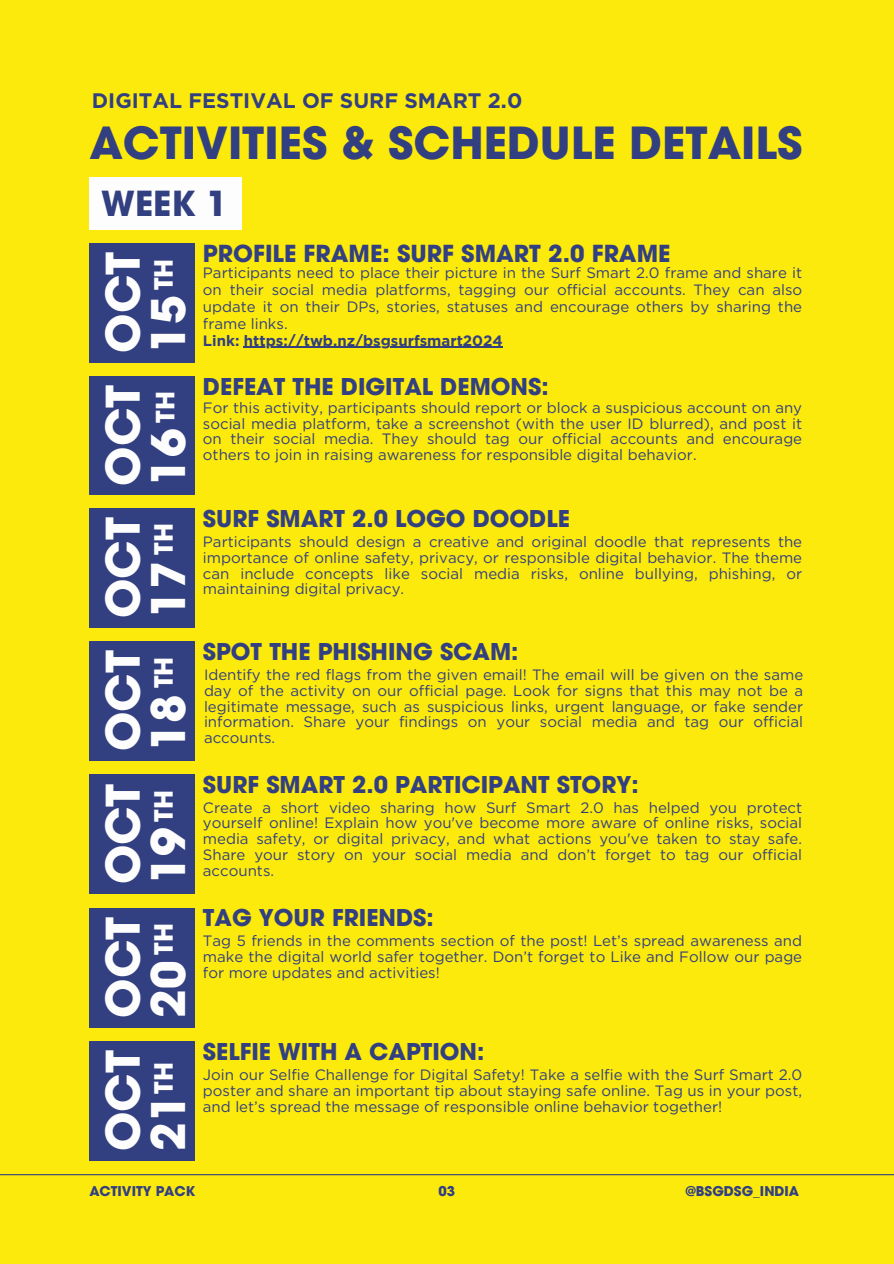
<style>
.page{position:relative;width:894px;height:1264px;background:#fff}
.page>*{position:absolute;margin:0;border:0;box-sizing:border-box;transform-origin:0 0}
.t1{font:700 46.2px/45.6px "ITC Avant Garde Pro";color:#fdfdfd}
.t2{font:700 44.25px "ITC Avant Garde Pro";color:#323f80}
.t3{font:700 34.5px "ITC Avant Garde Pro";color:#323f80}
.t4{font:700 25.2px "ITC Avant Garde Pro";color:#fdfdfd}
.t5{font:700 23.4px "ITC Avant Garde Pro";color:#323f80}
.t6{font:700 23.1px "ITC Avant Garde Pro";color:#323f80}
.t7{font:700 21px "Gotham";color:#323f80}
.t8{font:15px/15.8px "Gotham";color:#323f80;text-align:justify}
.t9{font:700 15px "Gotham";color:#323f80}
.t10{font:700 13.5px "ITC Avant Garde Pro";color:#323f80}
</style>
<div class="page">
<div style="left:0;top:0;width:893px;height:1263px;background:#fcea0d"></div>
<div style="left:89px;top:243px;width:106px;height:119px;background:#323f80"></div>
<hr style="left:244px;top:347px;width:259px;height:1px;background:#323f80">
<div style="left:89px;top:376px;width:106px;height:118px;background:#323f80"></div>
<div style="left:89px;top:508px;width:106px;height:119px;background:#323f80"></div>
<div style="left:89px;top:641px;width:106px;height:119px;background:#323f80"></div>
<div style="left:89px;top:774px;width:106px;height:120px;background:#323f80"></div>
<div style="left:89px;top:907px;width:106px;height:120px;background:#323f80"></div>
<div style="left:89px;top:1041px;width:106px;height:119px;background:#323f80"></div>
<div style="left:89px;top:177px;width:153px;height:52px;background:#fdfdfd"></div>
<hr style="left:0;top:1174px;width:893px;height:1px;background:#323f80">
<h1 class="t7" style="left:92px;top:88px;width:432px">DIGITAL FESTIVAL OF SURF SMART 2.0</h1>
<h4 class="t2" style="left:89px;top:126px;width:714px">ACTIVITIES &amp; SCHEDULE DETAILS</h4>
<h5 class="t3" style="left:101px;top:191px;width:128px">WEEK 1</h5>
<h3 class="t1" style="left:106px;top:352px;width:102px;rotate:-90deg">OCT</h3>
<h3 class="t4" style="left:154px;top:290px;width:33px;rotate:-90deg">TH</h3>
<h3 class="t1" style="left:151px;top:352px;width:59px;rotate:-90deg">15</h3>
<h5 class="t1" style="left:106px;top:486px;width:102px;rotate:-90deg">OCT<br>16</h5>
<h1 class="t4" style="left:156px;top:423px;width:33px;rotate:-90deg">TH</h1>
<h5 class="t1" style="left:106px;top:618px;width:102px;rotate:-90deg">OCT<br>17</h5>
<h3 class="t4" style="left:154px;top:555px;width:33px;rotate:-90deg">TH</h3>
<h1 class="t1" style="left:106px;top:751px;width:102px;rotate:-90deg">OCT<br>18</h1>
<h5 class="t4" style="left:154px;top:688px;width:33px;rotate:-90deg">TH</h5>
<h5 class="t1" style="left:106px;top:884px;width:102px;rotate:-90deg">OCT<br>19</h5>
<h3 class="t4" style="left:154px;top:821px;width:33px;rotate:-90deg">TH</h3>
<h1 class="t1" style="left:106px;top:1017px;width:102px;rotate:-90deg">OCT<br>20</h1>
<h5 class="t4" style="left:154px;top:954px;width:33px;rotate:-90deg">TH</h5>
<h1 class="t1" style="left:106px;top:1150px;width:102px;rotate:-90deg">OCT<br>21</h1>
<h3 class="t4" style="left:154px;top:1093px;width:33px;rotate:-90deg">TH</h3>
<h2 class="t5" style="left:203px;top:244px;width:469px">PROFILE FRAME: SURF SMART 2.0 FRAME</h2>
<h3 class="t8" style="left:203px;top:264px;width:600px;line-height:16.8px">Participants need to place their picture in the Surf Smart 2.0 frame and share it on their social media platforms, tagging our official accounts. They can also update it on their DPs, stories, statuses and encourage others by sharing the frame links.</h3>
<h3 class="t9" style="left:203px;top:331px;width:301px">Link: https://twb.nz/bsgsurfsmart2024</h3>
<h1 class="t6" style="left:203px;top:377px;width:347px">DEFEAT THE DIGITAL DEMONS:</h1>
<h3 class="t8" style="left:203px;top:399px;width:600px">For this activity, participants should report or block a suspicious account on any social media platform, take a screenshot (with the user ID blurred), and post it on their social media. They should tag our official accounts and encourage others to join in raising awareness for responsible digital behavior.</h3>
<h3 class="t6" style="left:203px;top:509px;width:368px">SURF SMART 2.0 LOGO DOODLE</h3>
<h5 class="t8" style="left:203px;top:533px;width:600px">Participants should design a creative and original doodle that represents the importance of online safety, privacy, or responsible digital behavior. The theme can include concepts like social media risks, online bullying, phishing, or maintaining digital privacy.</h5>
<h3 class="t6" style="left:203px;top:642px;width:317px">SPOT THE PHISHING SCAM:</h3>
<p class="t8" style="left:204px;top:667px;width:600px">Identify the red flags from the given email! The email will be given on the same day of the activity on our official page. Look for signs that this may not be a legitimate message, such as suspicious links, urgent language, or fake sender information. Share your findings on your social media and tag our official accounts.</p>
<h3 class="t6" style="left:203px;top:776px;width:437px">SURF SMART 2.0 PARTICIPANT STORY:</h3>
<p class="t8" style="left:203px;top:799px;width:600px">Create a short video sharing how Surf Smart 2.0 has helped you protect yourself online! Explain how you've become more aware of online risks, social media safety, or digital privacy, and what actions you've taken to stay safe.<br>Share your story on your social media and don’t forget to tag our official accounts.</p>
<h3 class="t6" style="left:203px;top:909px;width:232px">TAG YOUR FRIENDS:</h3>
<p class="t8" style="left:203px;top:932px;width:600px">Tag 5 friends in the comments section of the post! Let’s spread awareness and make the digital world safer together. Don’t forget to Like and Follow our page for more updates and activities!</p>
<h3 class="t6" style="left:203px;top:1042px;width:283px">SELFIE WITH A CAPTION:</h3>
<p class="t8" style="left:203px;top:1066px;width:600px">Join our Selfie Challenge for Digital Safety! Take a selfie with the Surf Smart 2.0 poster and share an important tip about staying safe online. Tag us in your post, and let’s spread the message of responsible online behavior together!</p>
<h3 class="t10" style="left:89px;top:1185px;width:107px">ACTIVITY PACK</h3>
<h1 class="t10" style="left:438px;top:1185px;width:18px">03</h1>
<h3 class="t10" style="left:685px;top:1185px;width:115px">@BSGDSG_INDIA</h3>
</div>
